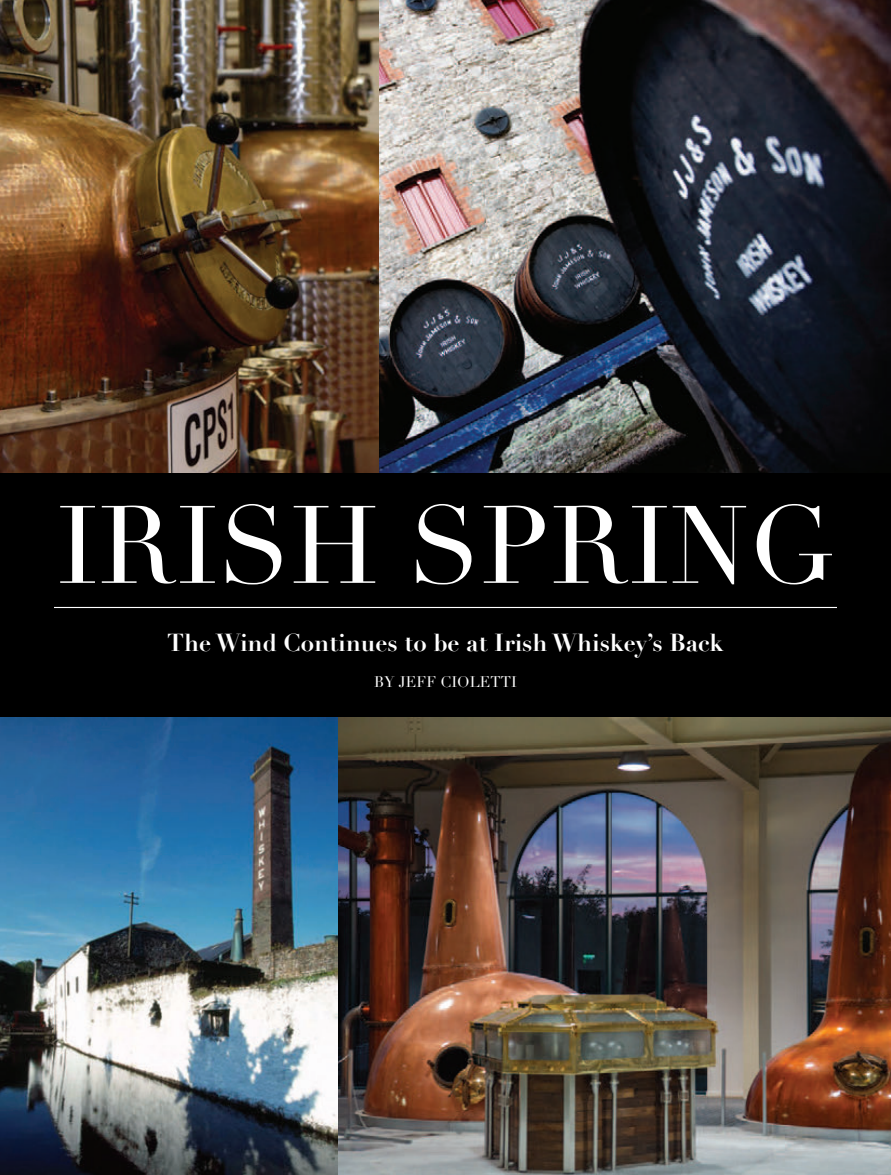
<style>
.page{position:relative;width:891px;height:1175px;background:#fff}
.page>*{position:absolute;margin:0;border:0;box-sizing:border-box;transform-origin:0 0}
.body_copy{font:108px "Didot";color:#fff}
.body_copy-2{font:700 24px "Didot";color:#fff}
.body_copy-3{font:15px "Didot";color:#fff}
</style>
<div class="page">
<div style="left:0;top:472px;width:891px;height:245px;background:#000"></div>
<img style="left:0;top:0;width:379px;height:472px">
<img style="left:337px;top:717px;width:554px;height:457px">
<hr style="left:54px;top:607px;width:783px;height:1px;background:#fff">
<img style="left:0;top:717px;width:337px;height:457px">
<img style="left:379px;top:0;width:512px;height:472px">
<p class="body_copy" style="left:57px;top:480px;width:779px">IRISH SPRING</p>
<p class="body_copy-2" style="left:167px;top:628px;width:558px">The Wind Continues to be at Irish Whiskey’s Back</p>
<p class="body_copy-3" style="left:374px;top:673px;width:144px">BY JEFF CIOLETTI</p>
</div>
